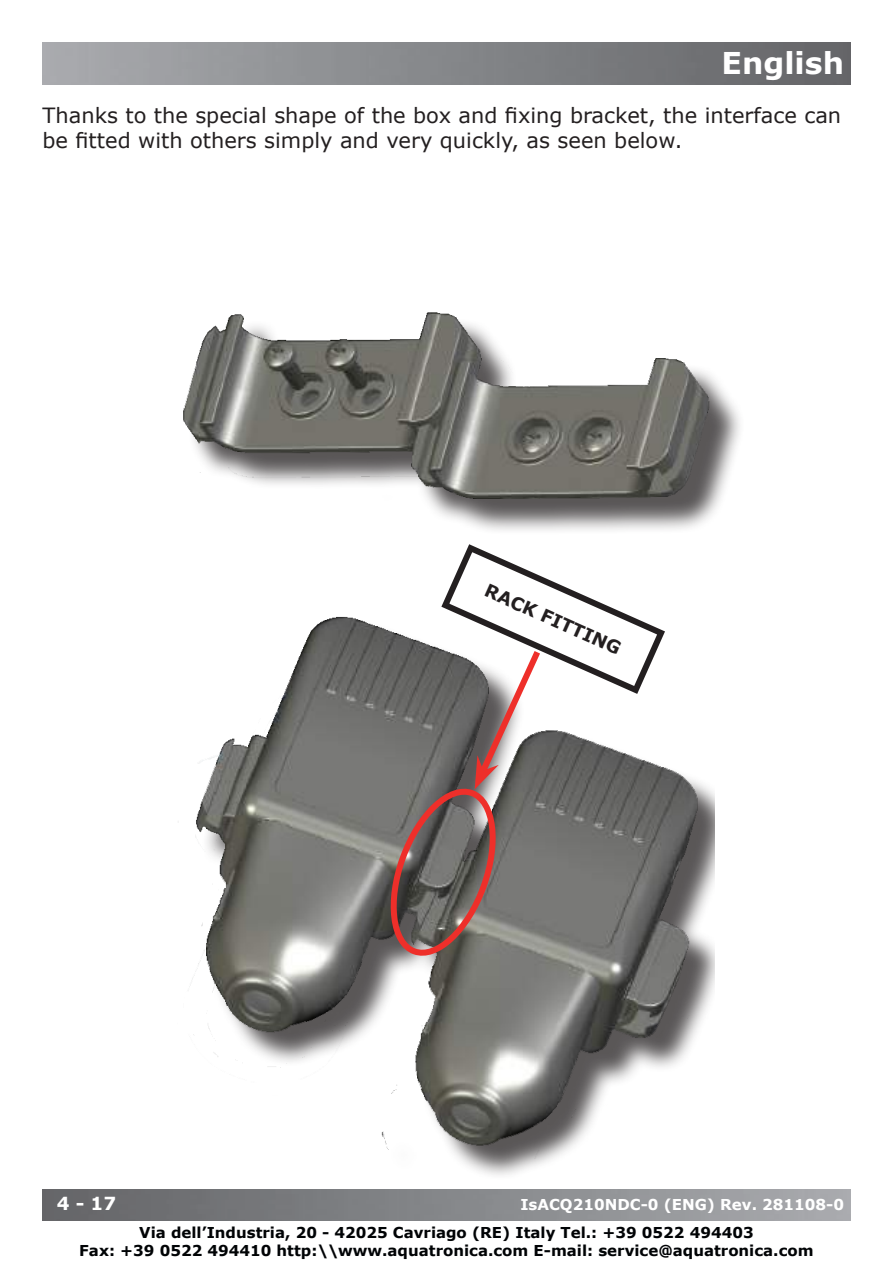
<style>
.page{position:relative;width:893px;height:1263px;background:#fff}
.page>*{position:absolute;margin:0;border:0;box-sizing:border-box;transform-origin:0 0}
.t1{font:700 30px "Verdana";color:#fff}
.t2{font:21px/25.2px "Verdana";color:#231f20}
.t3{font:700 18px "Verdana";color:#231f20}
.t4{font:700 18px "Verdana";color:#fff}
.t5{font:700 15px/18px "Verdana";color:#000305;text-align:center}
.t6{font:700 15px "Verdana";color:#fff}
</style>
<div class="page">
<img style="left:43px;top:1190px;width:807px;height:30px">
<img style="left:43px;top:43px;width:807px;height:42px">
<div style="left:182px;top:621px;width:532px;height:560px;background:#231f20;opacity:.75"></div>
<img style="left:178px;top:616px;width:537px;height:542px">
<div style="left:187px;top:316px;width:557px;height:218px;background:#231f20;opacity:.75"></div>
<img style="left:183px;top:312px;width:533px;height:194px">
<svg style="left:379px;top:544px;width:290px;height:423px"></svg>
<h1 class="t1" style="left:721px;top:44px;width:124px">English</h1>
<h2 class="t2" style="left:43px;top:102px;width:800px">Thanks to the special shape of the box and fixing bracket, the interface can be fitted with others simply and very quickly, as seen below.</h2>
<p class="t3" style="left:491px;top:579px;width:148px;rotate:24deg">RACK FITTING</p>
<p class="t4" style="left:57px;top:1192px;width:61px">4 - 17</p>
<p class="t6" style="left:520px;top:1195px;width:325px">IsACQ210NDC-0 (ENG) Rev. 281108-0</p>
<p class="t5" style="left:79px;top:1223px;width:736px">Via dell’Industria, 20 - 42025 Cavriago (RE) Italy Tel.: +39 0522 494403<br>Fax: +39 0522 494410 http:\\www.aquatronica.com E-mail: service@aquatronica.com</p>
</div>
